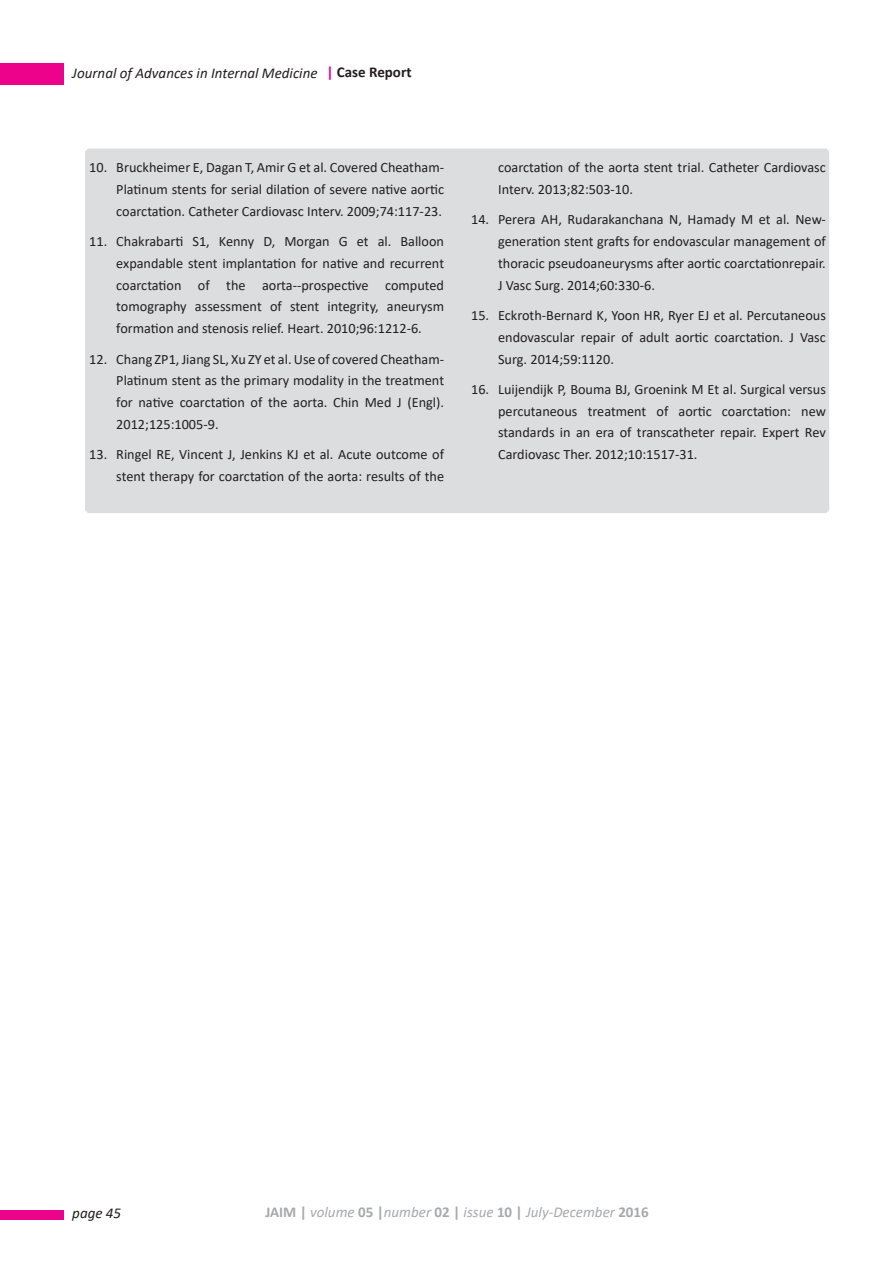
<style>
.page{position:relative;width:893px;height:1263px;background:#fff}
.page>*{position:absolute;margin:0;border:0;box-sizing:border-box;transform-origin:0 0}
.t1{font:italic 15px "Calibri";color:#231f20}
.t2{font:italic 15px "Calibri";color:#a8a9ad}
.t3{font:14.25px/21.8px "Calibri";color:#231f20;text-align:justify}
.s1{font-weight:700;font-style:normal;color:#ed028c}
.s2{font-weight:700;font-style:normal}
</style>
<div class="page">
<div style="left:0;top:64px;width:64px;height:21px;background:#ed028c"></div>
<div style="left:0;top:1210px;width:64px;height:10px;background:#ed028c"></div>
<div style="left:85px;top:148px;width:744px;height:365px;background:#dcdddf"></div>
<p class="t1" style="left:72px;top:63px;width:341px">Journal of Advances in Internal Medicine <span class="s1">|</span> <span class="s2">Case Report</span></p>
<p class="t3" style="left:116px;top:156px;width:329px;text-indent:-27px">10. Bruckheimer E, Dagan T, Amir G et al. Covered Cheatham-Platinum stents for serial dilation of severe native aortic coarctation. Catheter Cardiovasc Interv. 2009;74:117-23.</p>
<p class="t3" style="left:116px;top:230px;width:329px;text-indent:-27px">11. Chakrabarti S1, Kenny D, Morgan G et al. Balloon expandable stent implantation for native and recurrent coarctation of the aorta--prospective computed tomography assessment of stent integrity, aneurysm formation and stenosis relief. Heart. 2010;96:1212-6.</p>
<p class="t3" style="left:116px;top:348px;width:329px;text-indent:-27px">12. Chang ZP1, Jiang SL, Xu ZY et al. Use of covered Cheatham-Platinum stent as the primary modality in the treatment for native coarctation of the aorta. Chin Med J (Engl).<br>2012;125:1005-9.</p>
<p class="t3" style="left:89px;top:443px;width:356px;text-align:right">13. Ringel RE, Vincent J, Jenkins KJ et al. Acute outcome of stent therapy for coarctation of the aorta: results of the</p>
<p class="t3" style="left:498px;top:156px;width:329px">coarctation of the aorta stent trial. Catheter Cardiovasc<br>Interv. 2013;82:503-10.</p>
<p class="t3" style="left:498px;top:208px;width:329px;text-indent:-27px">14. Perera AH, Rudarakanchana N, Hamady M et al. New&shy;generation stent grafts for endovascular management of thoracic pseudoaneurysms after aortic coarctationrepair.<br>J Vasc Surg. 2014;60:330-6.</p>
<p class="t3" style="left:498px;top:304px;width:329px;text-indent:-27px">15. Eckroth-Bernard K, Yoon HR, Ryer EJ et al. Percutaneous endovascular repair of adult aortic coarctation. J Vasc Surg. 2014;59:1120.</p>
<p class="t3" style="left:498px;top:378px;width:329px;text-indent:-27px">16. Luijendijk P, Bouma BJ, Groenink M Et al. Surgical versus percutaneous treatment of aortic coarctation: new standards in an era of transcatheter repair. Expert Rev Cardiovasc Ther. 2012;10:1517-31.</p>
<p class="t1" style="left:72px;top:1203px;width:50px">page 45</p>
<p class="t2" style="left:265px;top:1201px;width:385px"><span class="s2">JAIM |</span> volume <span class="s2">05 |</span>number <span class="s2">02 |</span> issue <span class="s2">10 |</span> July-December <span class="s2">2016</span></p>
</div>
